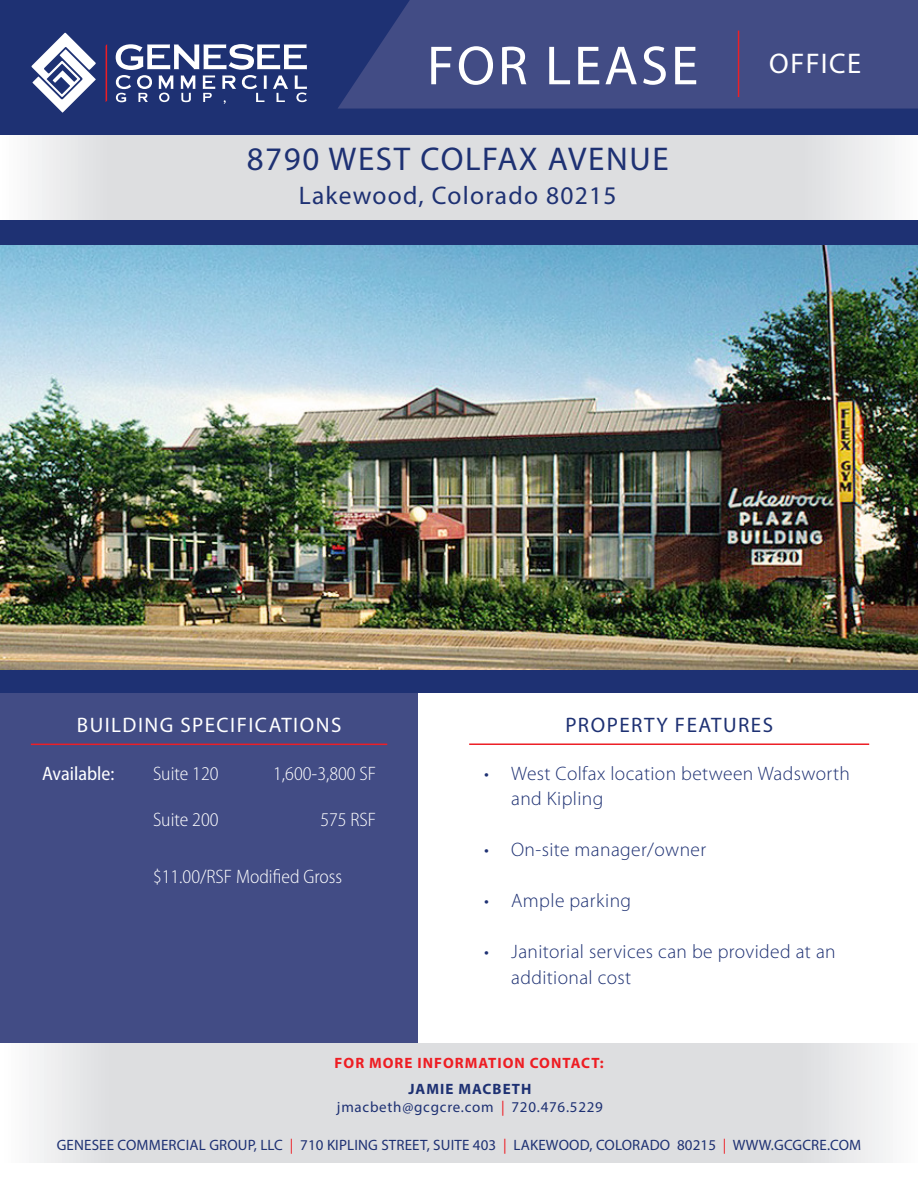
<style>
.page{position:relative;width:918px;height:1188px;background:#fff}
.page>*{position:absolute;margin:0;border:0;box-sizing:border-box;transform-origin:0 0}
.t1{font:55.5px "Myriad Pro";letter-spacing:.05em;color:#fff}
.t2{font:33px "Myriad Pro";letter-spacing:.05em;color:#1e3173}
.t3{font:28.5px "Myriad Pro";letter-spacing:.05em;color:#fff}
.t4{font:25.5px "Myriad Pro";letter-spacing:.05em;color:#1e3173}
.t5{font:21px "Myriad Pro";letter-spacing:.07em;color:#fff}
.t6{font:21px "Myriad Pro";letter-spacing:.07em;color:#1e3173}
.t7{font:300 19.5px/25.5px "Myriad Pro";letter-spacing:.02em;color:#1e3173}
.t8{font:300 semi-condensed 19.5px "Myriad Pro";color:#fff}
.t9{font:semi-condensed 19.5px "Myriad Pro";color:#fff}
.t10{font:15px "Myriad Pro";letter-spacing:.01em;color:#1e3173}
.t11{font:15px/18px "Myriad Pro";letter-spacing:.05em;color:#1e3173;text-align:center}
.t12{font:700 15px "Myriad Pro";letter-spacing:.07em;color:#ee1d23}
.s1{font-weight:700}
.s2{color:#ee1d23}
</style>
<div class="page">
<div style="left:0;top:670px;width:418px;height:373px;background:#424c85"></div>
<div style="left:0;top:0;width:918px;height:692px;background:#1e3173"></div>
<svg style="left:338px;top:0;width:580px;height:109px;background:#3f4a83"></svg>
<img style="left:0;top:246px;width:918px;height:424px">
<svg style="left:0;top:135px;width:918px;height:85px;background:#e0e1e3"></svg>
<svg style="left:33px;top:1043px;width:857px;height:119px;background:#dfe0e2"></svg>
<svg style="left:32px;top:33px;width:64px;height:80px"></svg>
<svg style="left:116px;top:44px;width:191px;height:60px"></svg>
<svg style="left:106px;top:44px;width:1px;height:58px"></svg>
<hr style="left:31px;top:744px;width:356px;height:1px;background:#ed1f26">
<hr style="left:469px;top:743px;width:400px;height:2px;background:#ed1f26">
<hr style="left:738px;top:31px;width:1px;height:66px;background:#ed1f26">
<p class="t1" style="left:427px;top:31px;width:273px">FOR LEASE</p>
<p class="t3" style="left:769px;top:46px;width:93px">OFFICE</p>
<p class="t2" style="left:247px;top:139px;width:423px">8790 WEST COLFAX AVENUE</p>
<p class="t4" style="left:299px;top:180px;width:319px">Lakewood, Colorado 80215</p>
<p class="t5" style="left:77px;top:712px;width:266px">BUILDING SPECIFICATIONS</p>
<p class="t6" style="left:565px;top:712px;width:209px">PROPERTY FEATURES</p>
<p class="t7" style="left:511px;top:760px;width:340px;text-indent:-27px">• West Colfax location between Wadsworth and Kipling</p>
<p class="t7" style="left:484px;top:837px;width:223px">• On-site manager/owner</p>
<p class="t7" style="left:484px;top:888px;width:149px">• Ample parking</p>
<p class="t7" style="left:511px;top:939px;width:326px;text-indent:-27px">• Janitorial services can be provided at an additional cost</p>
<p class="t9" style="left:42px;top:761px;width:74px">Available:</p>
<p class="t8" style="left:153px;top:761px;width:67px">Suite 120</p>
<p class="t8" style="left:153px;top:808px;width:67px">Suite 200</p>
<p class="t8" style="left:273px;top:761px;width:104px">1,600-3,800 SF</p>
<p class="t8" style="left:320px;top:808px;width:57px">575 RSF</p>
<p class="t8" style="left:153px;top:865px;width:191px">$11.00/RSF Modified Gross</p>
<p class="t12" style="left:335px;top:1054px;width:271px">FOR MORE INFORMATION CONTACT:</p>
<p class="t11" style="left:337px;top:1079px;width:267px"><span class="s1">JAMIE MACBETH </span>jmacbeth@gcgcre.com <span class="s2">|</span> 720.476.5229</p>
<p class="t10" style="left:57px;top:1135px;width:806px">GENESEE COMMERCIAL GROUP, LLC <span class="s2">|</span> 710 KIPLING STREET, SUITE 403 <span class="s2">|</span> LAKEWOOD, COLORADO 80215 <span class="s2">|</span> WWW.GCGCRE.COM</p>
</div>
